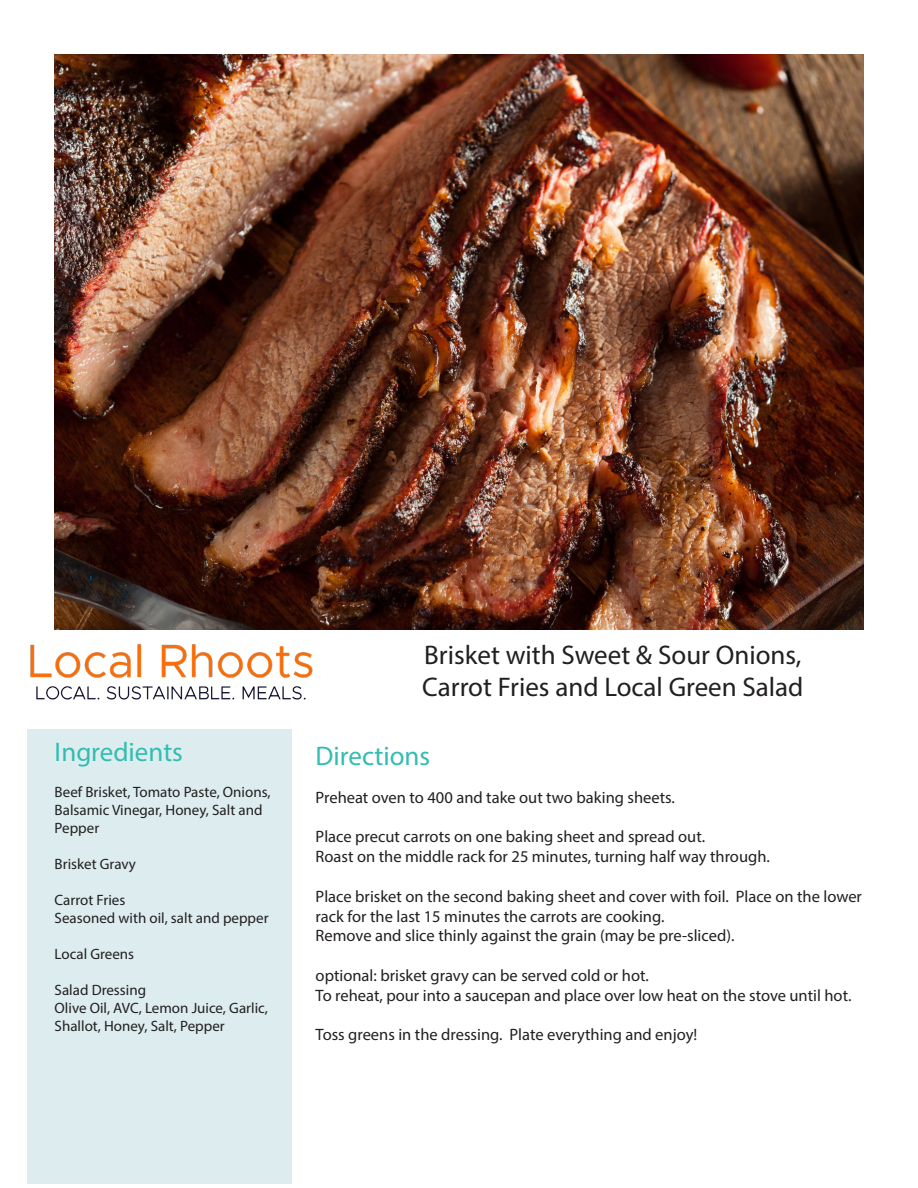
<style>
.page{position:relative;width:918px;height:1188px;background:#fff}
.page>*{position:absolute;margin:0;border:0;box-sizing:border-box;transform-origin:0 0}
.t1{font:27px "Myriad Pro";color:#231f20}
.t2{font:27px "Myriad Pro";color:#32bdb1}
.t3{font:16.5px/19.8px "Myriad Pro";color:#231f20}
.t4{font:15px/18px "Myriad Pro";color:#231f20}
</style>
<div class="page">
<div style="left:28px;top:729px;width:264px;height:455px;background:#ddedef"></div>
<img style="left:30px;top:644px;width:283px;height:56px">
<img style="left:55px;top:54px;width:809px;height:576px">
<p class="t2" style="left:55px;top:735px;width:130px">Ingredients</p>
<p class="t4" style="left:55px;top:782px;width:217px">Beef Brisket, Tomato Paste, Onions,<br>Balsamic Vinegar, Honey, Salt and<br>Pepper</p>
<p class="t4" style="left:55px;top:854px;width:83px">Brisket Gravy</p>
<p class="t4" style="left:55px;top:890px;width:72px">Carrot Fries</p>
<p class="t4" style="left:55px;top:908px;width:215px">Seasoned with oil, salt and pepper</p>
<p class="t4" style="left:55px;top:944px;width:81px">Local Greens</p>
<p class="t4" style="left:55px;top:980px;width:93px">Salad Dressing</p>
<p class="t4" style="left:55px;top:998px;width:215px">Olive Oil, AVC, Lemon Juice, Garlic,<br>Shallot, Honey, Salt, Pepper</p>
<p class="t1" style="left:424px;top:638px;width:379px">Brisket with Sweet &amp; Sour Onions,</p>
<p class="t1" style="left:422px;top:670px;width:383px">Carrot Fries and Local Green Salad</p>
<p class="t2" style="left:316px;top:739px;width:116px">Directions</p>
<p class="t3" style="left:316px;top:787px;width:361px">Preheat oven to 400 and take out two baking sheets.</p>
<p class="t3" style="left:316px;top:827px;width:391px">Place precut carrots on one baking sheet and spread out.</p>
<p class="t3" style="left:316px;top:847px;width:456px">Roast on the middle rack for 25 minutes, turning half way through.</p>
<p class="t3" style="left:316px;top:886px;width:548px">Place brisket on the second baking sheet and cover with foil. Place on the lower rack for the last 15 minutes the carrots are cooking.</p>
<p class="t3" style="left:316px;top:926px;width:420px">Remove and slice thinly against the grain (may be pre-sliced).</p>
<p class="t3" style="left:316px;top:965px;width:335px">optional: brisket gravy can be served cold or hot.</p>
<p class="t3" style="left:316px;top:985px;width:537px">To reheat, pour into a saucepan and place over low heat on the stove until hot.</p>
<p class="t3" style="left:316px;top:1025px;width:383px">Toss greens in the dressing. Plate everything and enjoy!</p>
</div>
